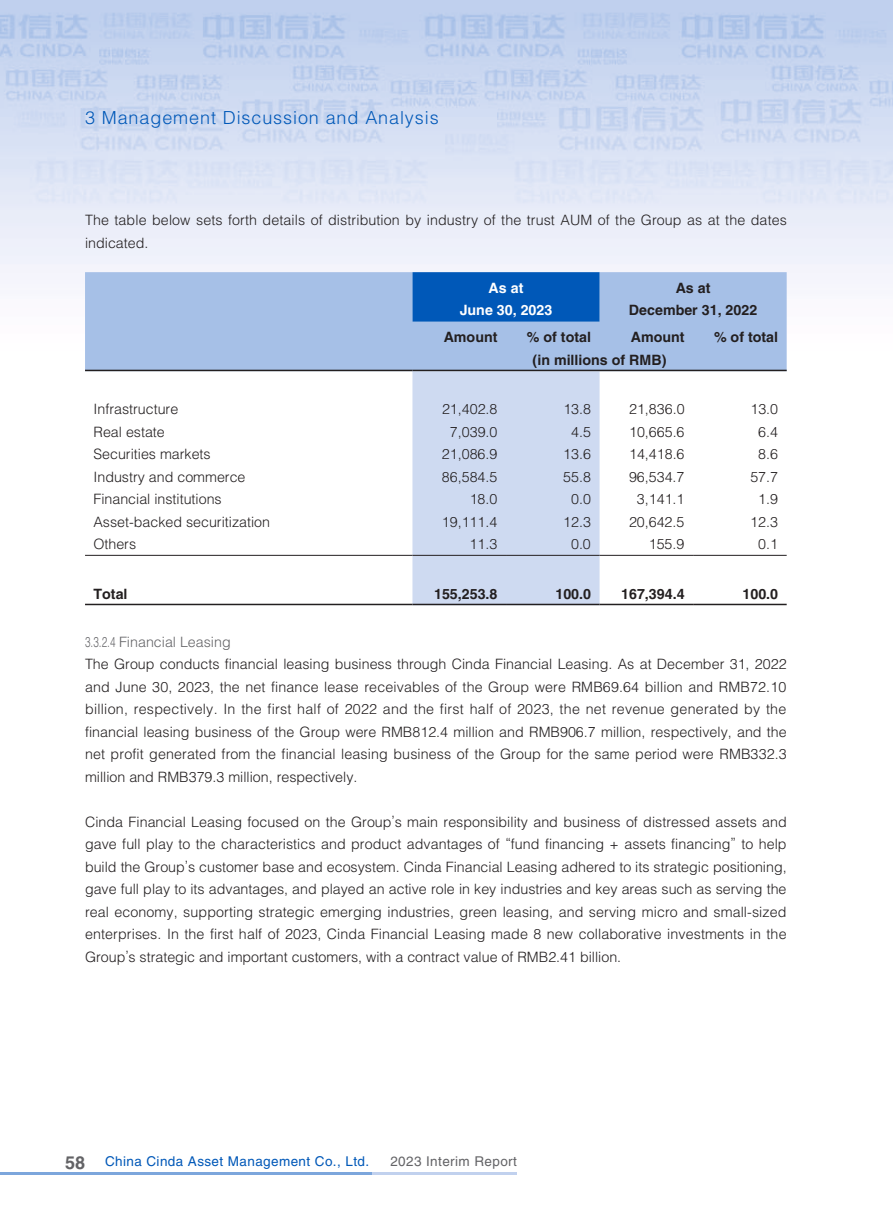
<style>
.page{position:relative;width:893px;height:1212px;background:#fff}
.page>*{position:absolute;margin:0;border:0;box-sizing:border-box;transform-origin:0 0}
.t1{font:300 18px "Helvetica LT Std";letter-spacing:.05em;color:#0058b8}
.t2{font:300 14.25px/22.5px "Helvetica LT Std";color:#231f20;text-align:justify}
.t3{font:700 14.25px/22.5px "Helvetica LT Std";color:#231f20;text-align:center}
.t4{font:300 14.25px "Helvetica LT Std";color:#636366;scale:.7 1}
.t5{font:700 14.25px/22.5px "Helvetica LT Std";color:#fff;text-align:center}
.t6{font:13.5px "Helvetica LT Std";letter-spacing:.03em;color:#0058b8}
.t7{font:13.5px "Helvetica LT Std";letter-spacing:.03em;color:#636366}
.s1{font-weight:700;font-size:18px;color:#636366}
</style>
<div class="page">
<img style="left:0;top:0;width:892px;height:273px">
<hr style="left:0;top:1172px;width:517px;height:3px;background:#c1d1ee">
<hr style="left:0;top:1172px;width:371px;height:3px;background:#7ca6dc">
<div style="left:85px;top:272px;width:702px;height:98px;background:#a6c0e7"></div>
<div style="left:412px;top:272px;width:188px;height:50px;background:#0058b8"></div>
<div style="left:412px;top:371px;width:188px;height:233px;background:#cedaf1"></div>
<hr style="left:85px;top:370px;width:327px;height:1px;background:#231f20">
<hr style="left:412px;top:370px;width:375px;height:1px;background:#231f20">
<hr style="left:85px;top:555px;width:327px;height:1px;background:#231f20">
<hr style="left:412px;top:555px;width:94px;height:1px;background:#231f20">
<hr style="left:506px;top:555px;width:94px;height:1px;background:#231f20">
<hr style="left:600px;top:555px;width:93px;height:1px;background:#231f20">
<hr style="left:693px;top:555px;width:94px;height:1px;background:#231f20">
<hr style="left:85px;top:604px;width:327px;height:1px;background:#231f20">
<hr style="left:412px;top:604px;width:94px;height:1px;background:#231f20">
<hr style="left:506px;top:604px;width:94px;height:1px;background:#231f20">
<hr style="left:600px;top:604px;width:93px;height:1px;background:#231f20">
<hr style="left:693px;top:604px;width:94px;height:1px;background:#231f20">
<p class="t1" style="left:85px;top:106px;width:355px">3 Management Discussion and Analysis</p>
<p class="t2" style="left:85px;top:209px;width:703px">The table below sets forth details of distribution by industry of the trust AUM of the Group as at the dates indicated.</p>
<p class="t5" style="left:460px;top:276px;width:94px">As at<br>June 30, 2023</p>
<p class="t3" style="left:629px;top:276px;width:130px">As at<br>December 31, 2022</p>
<p class="t3" style="left:444px;top:326px;width:55px">Amount</p>
<p class="t3" style="left:527px;top:326px;width:66px">% of total</p>
<p class="t3" style="left:631px;top:326px;width:55px">Amount</p>
<p class="t3" style="left:714px;top:326px;width:66px">% of total</p>
<p class="t3" style="left:533px;top:348px;width:135px">(in millions of RMB)</p>
<p class="t2" style="left:94px;top:398px;width:86px">Infrastructure</p>
<p class="t2" style="left:442px;top:398px;width:57px">21,402.8</p>
<p class="t2" style="left:563px;top:398px;width:29px">13.8</p>
<p class="t2" style="left:629px;top:398px;width:57px">21,836.0</p>
<p class="t2" style="left:750px;top:398px;width:29px">13.0</p>
<p class="t2" style="left:94px;top:420px;width:73px">Real estate</p>
<p class="t2" style="left:450px;top:420px;width:49px">7,039.0</p>
<p class="t2" style="left:571px;top:420px;width:21px">4.5</p>
<p class="t2" style="left:629px;top:420px;width:57px">10,665.6</p>
<p class="t2" style="left:758px;top:420px;width:21px">6.4</p>
<p class="t2" style="left:93px;top:443px;width:119px">Securities markets</p>
<p class="t2" style="left:442px;top:443px;width:57px">21,086.9</p>
<p class="t2" style="left:563px;top:443px;width:29px">13.6</p>
<p class="t2" style="left:629px;top:443px;width:57px">14,418.6</p>
<p class="t2" style="left:758px;top:443px;width:21px">8.6</p>
<p class="t2" style="left:93px;top:465px;width:154px">Industry and commerce</p>
<p class="t2" style="left:442px;top:465px;width:57px">86,584.5</p>
<p class="t2" style="left:563px;top:465px;width:29px">55.8</p>
<p class="t2" style="left:629px;top:465px;width:57px">96,534.7</p>
<p class="t2" style="left:750px;top:465px;width:29px">57.7</p>
<p class="t2" style="left:93px;top:488px;width:130px">Financial institutions</p>
<p class="t2" style="left:470px;top:488px;width:29px">18.0</p>
<p class="t2" style="left:571px;top:488px;width:21px">0.0</p>
<p class="t2" style="left:637px;top:488px;width:49px">3,141.1</p>
<p class="t2" style="left:758px;top:488px;width:21px">1.9</p>
<p class="t2" style="left:93px;top:510px;width:178px">Asset-backed securitization</p>
<p class="t2" style="left:442px;top:510px;width:57px">19,111.4</p>
<p class="t2" style="left:563px;top:510px;width:29px">12.3</p>
<p class="t2" style="left:629px;top:510px;width:57px">20,642.5</p>
<p class="t2" style="left:750px;top:510px;width:29px">12.3</p>
<p class="t2" style="left:93px;top:533px;width:44px">Others</p>
<p class="t2" style="left:470px;top:533px;width:29px">11.3</p>
<p class="t2" style="left:571px;top:533px;width:21px">0.0</p>
<p class="t2" style="left:649px;top:533px;width:37px">155.9</p>
<p class="t2" style="left:758px;top:533px;width:21px">0.1</p>
<p class="t3" style="left:94px;top:582px;width:36px">Total</p>
<p class="t3" style="left:434px;top:582px;width:65px">155,253.8</p>
<p class="t3" style="left:555px;top:582px;width:37px">100.0</p>
<p class="t3" style="left:621px;top:582px;width:65px">167,394.4</p>
<p class="t3" style="left:742px;top:582px;width:37px">100.0</p>
<p class="t4" style="left:85px;top:633px;width:210px">3.3.2.4 Financial Leasing</p>
<p class="t2" style="left:85px;top:653px;width:703px">The Group conducts financial leasing business through Cinda Financial Leasing. As at December 31, 2022 and June 30, 2023, the net finance lease receivables of the Group were RMB69.64 billion and RMB72.10 billion, respectively. In the first half of 2022 and the first half of 2023, the net revenue generated by the financial leasing business of the Group were RMB812.4 million and RMB906.7 million, respectively, and the net profit generated from the financial leasing business of the Group for the same period were RMB332.3 million and RMB379.3 million, respectively.</p>
<p class="t2" style="left:85px;top:810px;width:703px">Cinda Financial Leasing focused on the Group’s main responsibility and business of distressed assets and gave full play to the characteristics and product advantages of “fund financing + assets financing” to help build the Group’s customer base and ecosystem. Cinda Financial Leasing adhered to its strategic positioning, gave full play to its advantages, and played an active role in key industries and key areas such as serving the real economy, supporting strategic emerging industries, green leasing, and serving micro and small-sized enterprises. In the first half of 2023, Cinda Financial Leasing made 8 new collaborative investments in the Group’s strategic and important customers, with a contract value of RMB2.41 billion.</p>
<p class="t6" style="left:65px;top:1153px;width:306px"><span class="s1">58</span> China Cinda Asset Management Co., Ltd.</p>
<p class="t7" style="left:390px;top:1153px;width:128px">2023 Interim Report</p>
</div>
